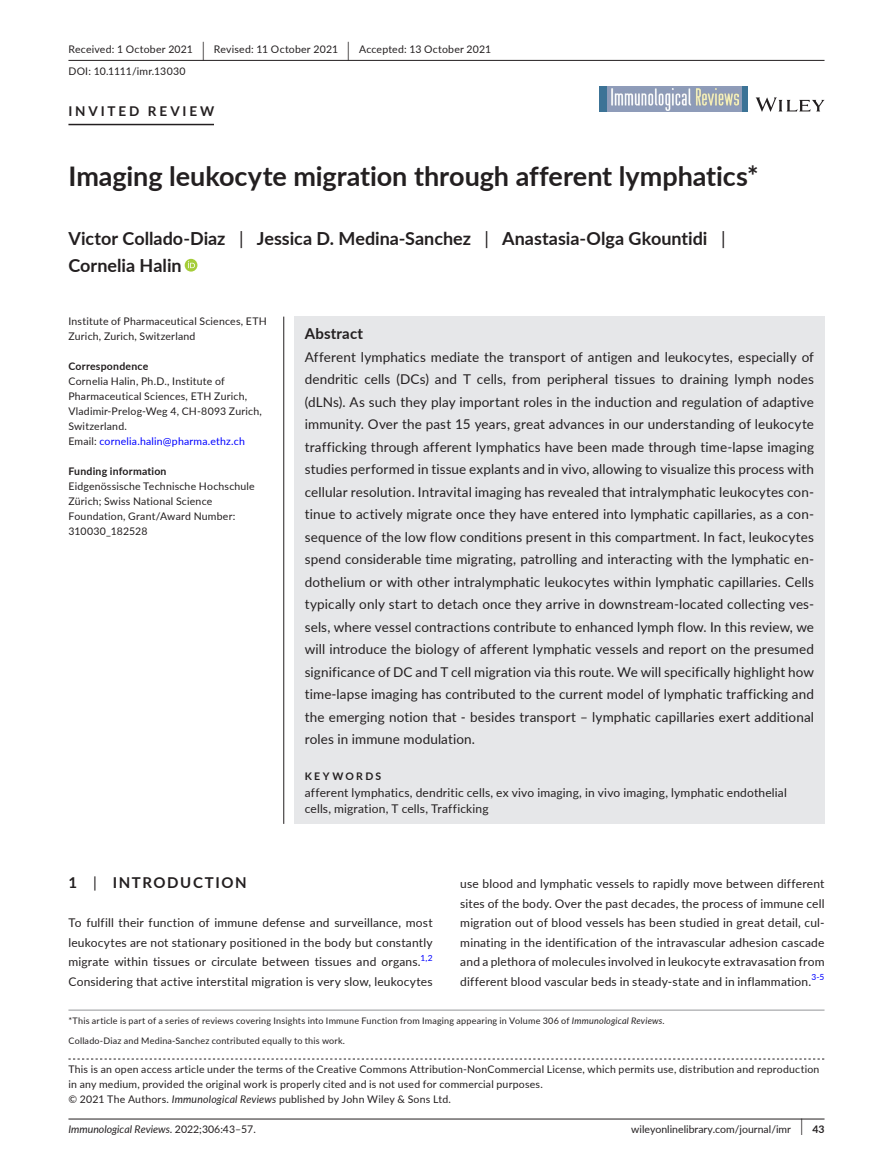
<style>
.page{position:relative;width:893px;height:1174px;background:#fff}
.page>*{position:absolute;margin:0;border:0;box-sizing:border-box;transform-origin:0 0}
.t1{font:700 27px "Lato";letter-spacing:-.005em;color:#231f20}
.t2{font:700 18px/27px "Lato";color:#231f20}
.t3{font:700 15px "Lato";letter-spacing:.1em;color:#231f20}
.t4{font:700 15px "Lato";letter-spacing:.015em;color:#231f20}
.t5{font:13.5px/22.5px "Lato";letter-spacing:.01em;color:#231f20;text-align:justify}
.t6{font:700 13.5px "Lato";letter-spacing:.21em;color:#231f20}
.t7{font:12px/19.5px "Lato";letter-spacing:.015em;color:#231f20;text-align:justify}
.t8{font:10.5px/15px "Lato";letter-spacing:.02em;color:#231f20}
.t9{font:10.5px "Lato";color:#231f20}
.t10{font:italic 10.5px "Lato";color:#231f20}
.t11{font:700 10.5px "Lato";letter-spacing:.02em;color:#231f20}
.t12{font:700 10.5px "Lato";letter-spacing:.22em;color:#231f20}
.t13{font:9px/19.5px "Lato";letter-spacing:.025em;color:#231f20}
.t14{font:8.4px "Lato";color:#00f}
.s1{font-size:19.65px}
.s2{font-weight:400}
.s3{color:#00f}
.s4{font-style:italic}
.s5{font-style:normal}
.s6{font-size:17.4px}
.s7{font-weight:700}
</style>
<div class="page">
<hr style="left:68px;top:1118px;width:756px;height:1px;background:#231f20">
<svg style="left:756px;top:97px;width:68px;height:15px"></svg>
<svg style="left:606px;top:87px;width:137px;height:25px"></svg>
<div style="left:599px;top:87px;width:7px;height:25px;background:#3c7396"></div>
<div style="left:743px;top:87px;width:5px;height:25px;background:#3c7396"></div>
<img style="left:611px;top:89px;width:127px;height:21px">
<hr style="left:68px;top:60px;width:756px;height:1px;background:#231f20">
<hr style="left:68px;top:124px;width:146px;height:1px;background:#231f20">
<div style="left:185px;top:259px;width:12px;height:12px;background:#a5cd39;border-radius:50%"></div>
<svg style="left:188px;top:261px;width:7px;height:7px"></svg>
<svg style="left:68px;top:1058px;width:756px;height:1px"></svg>
<hr style="left:68px;top:1009px;width:756px;height:1px;background:#939598">
<div style="left:294px;top:316px;width:530px;height:508px;background:#e6e7e9"></div>
<hr style="left:283px;top:316px;width:1px;height:508px;background:#231f20">
<p class="t8" style="left:68px;top:38px;width:424px;line-height:21.8px">Received: 1 October 2021 <span class="s1">|</span> Revised: 11 October 2021 <span class="s1">|</span> Accepted: 13 October 2021<br>DOI: 10.1111/imr.13030</p>
<p class="t6" style="left:68px;top:101px;width:148px">INVITED REVIEW</p>
<h1 class="t1" style="left:68px;top:156px;width:692px">Imaging leukocyte migration through afferent lymphatics*</h1>
<h2 class="t2" style="left:68px;top:224px;width:658px">Victor Collado-Diaz <span class="s2">|</span> Jessica D. Medina-Sanchez <span class="s2">|</span> Anastasia-Olga Gkountidi <span class="s2">|<br></span>Cornelia Halin</h2>
<p class="t8" style="left:68px;top:313px;width:200px">Institute of Pharmaceutical Sciences, ETH<br>Zurich, Zurich, Switzerland</p>
<p class="t11" style="left:68px;top:358px;width:81px">Correspondence</p>
<p class="t8" style="left:68px;top:373px;width:195px">Cornelia Halin, Ph.D., Institute of Pharmaceutical Sciences, ETH Zurich, Vladimir-Prelog-Weg 4, CH-8093 Zurich, Switzerland.<br>Email: <span class="s3">cornelia.halin@pharma.ethz.ch</span></p>
<p class="t11" style="left:68px;top:463px;width:100px">Funding information</p>
<p class="t8" style="left:68px;top:478px;width:188px">Eidgenössische Technische Hochschule<br>Zürich; Swiss National Science<br>Foundation, Grant/Award Number:<br>310030_182528</p>
<p class="t4" style="left:305px;top:323px;width:60px">Abstract</p>
<p class="t5" style="left:305px;top:345px;width:511px">Afferent lymphatics mediate the transport of antigen and leukocytes, especially of dendritic cells (DCs) and T cells, from peripheral tissues to draining lymph nodes (dLNs). As such they play important roles in the induction and regulation of adaptive immunity. Over the past 15 years, great advances in our understanding of leukocyte trafficking through afferent lymphatics have been made through time-lapse imaging studies performed in tissue explants and in vivo, allowing to visualize this process with cellular resolution. Intravital imaging has revealed that intralymphatic leukocytes con&shy;tinue to actively migrate once they have entered into lymphatic capillaries, as a con&shy;sequence of the low flow conditions present in this compartment. In fact, leukocytes spend considerable time migrating, patrolling and interacting with the lymphatic en&shy;dothelium or with other intralymphatic leukocytes within lymphatic capillaries. Cells typically only start to detach once they arrive in downstream-located collecting ves&shy;sels, where vessel contractions contribute to enhanced lymph flow. In this review, we will introduce the biology of afferent lymphatic vessels and report on the presumed significance of DC and T cell migration via this route. We will specifically highlight how time-lapse imaging has contributed to the current model of lymphatic trafficking and the emerging notion that - besides transport – lymphatic capillaries exert additional roles in immune modulation.</p>
<p class="t12" style="left:305px;top:769px;width:78px">KEYWORDS</p>
<p class="t7" style="left:305px;top:783px;width:484px;line-height:16.5px">afferent lymphatics, dendritic cells, ex vivo imaging, in vivo imaging, lymphatic endothelial cells, migration, T cells, Trafficking</p>
<p class="t3" style="left:68px;top:872px;width:180px">1 <span class="s2">|</span> INTRODUCTION</p>
<p class="t7" style="left:68px;top:912px;width:366px">To fulfill their function of immune defense and surveillance, most leukocytes are not stationary positioned in the body but constantly migrate within tissues or circulate between tissues and organs.</p>
<p class="t14" style="left:420px;top:952px;width:14px">1,2</p>
<p class="t7" style="left:68px;top:971px;width:366px">Considering that active interstital migration is very slow, leukocytes</p>
<p class="t7" style="left:460px;top:873px;width:366px">use blood and lymphatic vessels to rapidly move between different sites of the body. Over the past decades, the process of immune cell migration out of blood vessels has been studied in great detail, cul&shy;minating in the identification of the intravascular adhesion cascade and a plethora of molecules involved in leukocyte extravasation from different blood vascular beds in steady-state and in inflammation.</p>
<p class="t14" style="left:812px;top:971px;width:14px">3-5</p>
<p class="t13" style="left:68px;top:1010px;width:598px">*This article is part of a series of reviews covering Insights into Immune Function from Imaging appearing in Volume 306 of <span class="s4">Immunological Reviews</span>.<br>Collado-Diaz and Medina-Sanchez contributed equally to this work.</p>
<p class="t8" style="left:68px;top:1061px;width:752px">This is an open access article under the terms of the Creative Commons Attribution-NonCommercial License, which permits use, distribution and reproduction in any medium, provided the original work is properly cited and is not used for commercial purposes.<br>© 2021 The Authors. <span class="s4">Immunological Reviews</span> published by John Wiley &amp; Sons Ltd.</p>
<p class="t10" style="left:68px;top:1121px;width:189px">Immunological Reviews. <span class="s5">2022;306:43–57.</span></p>
<p class="t9" style="left:631px;top:1121px;width:195px">wileyonlinelibrary.com/journal/imr <span class="s6">|</span> <span class="s7">43</span></p>
</div>
